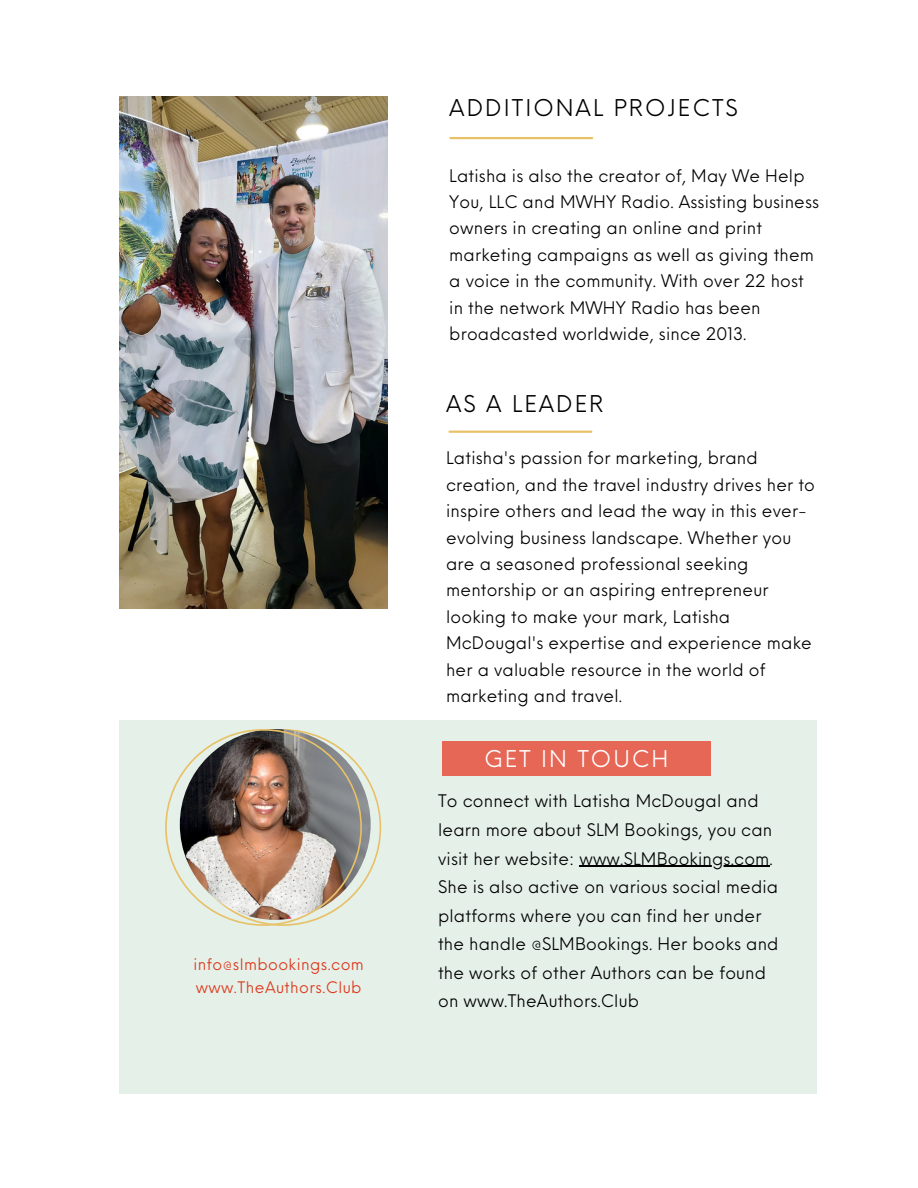
<style>
.page{position:relative;width:918px;height:1188px;background:#fff}
.page>*{position:absolute;margin:0;border:0;box-sizing:border-box;transform-origin:0 0}
.t1{font:22.5px "Neue Einstellung";letter-spacing:.09em;color:#000}
.t2{font:22.5px "Neue Einstellung";letter-spacing:.09em;color:#fff}
.t3{font:16.95px/26.4px "Neue Einstellung";letter-spacing:.01em;color:#000}
.t4{font:15.45px "Neue Einstellung";letter-spacing:.03em;color:#dd3416}
</style>
<div class="page">
<div style="left:119px;top:720px;width:697px;height:373px;background:#e5f0e9"></div>
<hr style="left:450px;top:431px;width:141px;height:2px;background:#e8c167">
<img style="left:119px;top:97px;width:269px;height:511px">
<hr style="left:450px;top:137px;width:142px;height:2px;background:#e8c167">
<img style="left:165px;top:729px;width:216px;height:197px">
<div style="left:442px;top:742px;width:269px;height:34px;background:#e66756"></div>
<hr style="left:579px;top:866px;width:191px;height:1px;background:#000">
<p class="t4" style="left:193px;top:951px;width:172px">info@slmbookings.com</p>
<p class="t4" style="left:196px;top:974px;width:167px">www.TheAuthors.Club</p>
<p class="t1" style="left:449px;top:88px;width:290px">ADDITIONAL PROJECTS</p>
<p class="t3" style="left:449px;top:160px;width:371px">Latisha is also the creator of, May We Help You, LLC and MWHY Radio. Assisting business owners in creating an online and print marketing campaigns as well as giving them a voice in the community. With over 22 host in the network MWHY Radio has been broadcasted worldwide, since 2013.</p>
<p class="t1" style="left:446px;top:383px;width:159px">AS A LEADER</p>
<p class="t3" style="left:446px;top:443px;width:370px">Latisha's passion for marketing, brand creation, and the travel industry drives her to inspire others and lead the way in this ever&shy;evolving business landscape. Whether you are a seasoned professional seeking mentorship or an aspiring entrepreneur looking to make your mark, Latisha McDougal's expertise and experience make her a valuable resource in the world of marketing and travel.</p>
<p class="t2" style="left:484px;top:738px;width:186px">GET IN TOUCH</p>
<p class="t3" style="left:438px;top:785px;width:342px;line-height:28.5px">To connect with Latisha McDougal and learn more about SLM Bookings, you can visit her website: www.SLMBookings.com.<br>She is also active on various social media platforms where you can find her under the handle @SLMBookings. Her books and the works of other Authors can be found on www.TheAuthors.Club</p>
</div>
